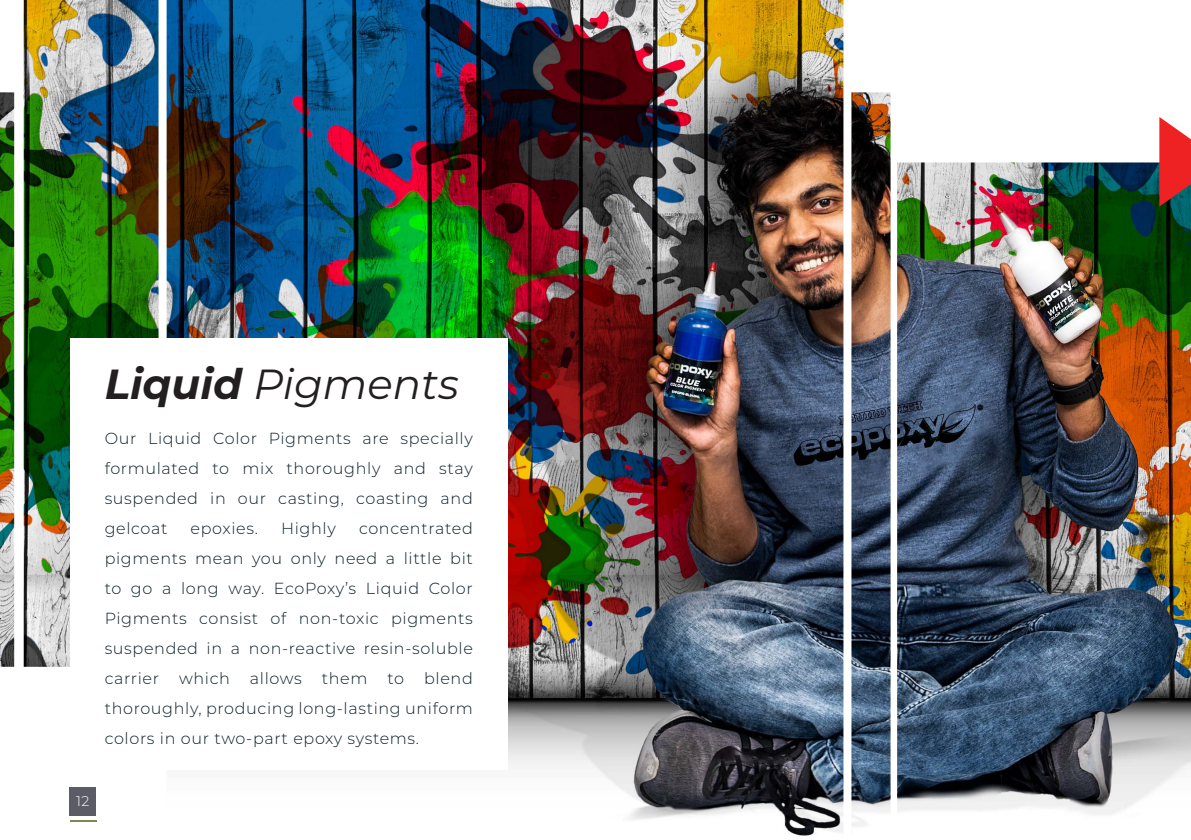
<style>
.page{position:relative;width:1191px;height:840px;background:#fff}
.page>*{position:absolute;margin:0;border:0;box-sizing:border-box;transform-origin:0 0}
.t1{font:italic 42px "Montserrat";color:#231f20}
.t2{font:300 16px/30px "Montserrat";letter-spacing:.04em;color:#0d2029;text-align:justify}
.t3{font:300 14px "Montserrat";color:#fff}
.s1{font-weight:700}
</style>
<div class="page">
<img style="left:0;top:0;width:1191px;height:836px">
<div style="left:70px;top:338px;width:437px;height:431px;background:#fff"></div>
<div style="left:69px;top:786px;width:27px;height:29px;background:#5b5c66"></div>
<hr style="left:70px;top:819px;width:26px;height:2px;background:#768347">
<svg style="left:1159px;top:117px;width:32px;height:89px;background:#d24547"></svg>
<p class="t1" style="left:105px;top:355px;width:356px"><span class="s1">Liquid</span> Pigments</p>
<p class="t2" style="left:105px;top:422px;width:370px">Our Liquid Color Pigments are specially formulated to mix thoroughly and stay suspended in our casting, coasting and gelcoat</p>
<p class="t2" style="left:105px;top:512px;width:370px;text-indent:254px">concentrated pigments mean you only need a little bit to go a long way. EcoPoxy’s Liquid Color Pigments consist of non-toxic pigments suspended in a non-reactive resin-soluble carrier which</p>
<p class="t2" style="left:191px;top:512px;width:69px">epoxies.</p>
<p class="t2" style="left:281px;top:512px;width:56px">Highly</p>
<p class="t2" style="left:105px;top:662px;width:370px;text-indent:319px">blend thoroughly, producing long-lasting uniform colors in our two-part epoxy systems.</p>
<p class="t2" style="left:250px;top:662px;width:53px">allows</p>
<p class="t2" style="left:322px;top:662px;width:47px">them</p>
<p class="t2" style="left:387px;top:662px;width:18px">to</p>
<p class="t3" style="left:76px;top:791px;width:15px">12</p>
</div>
